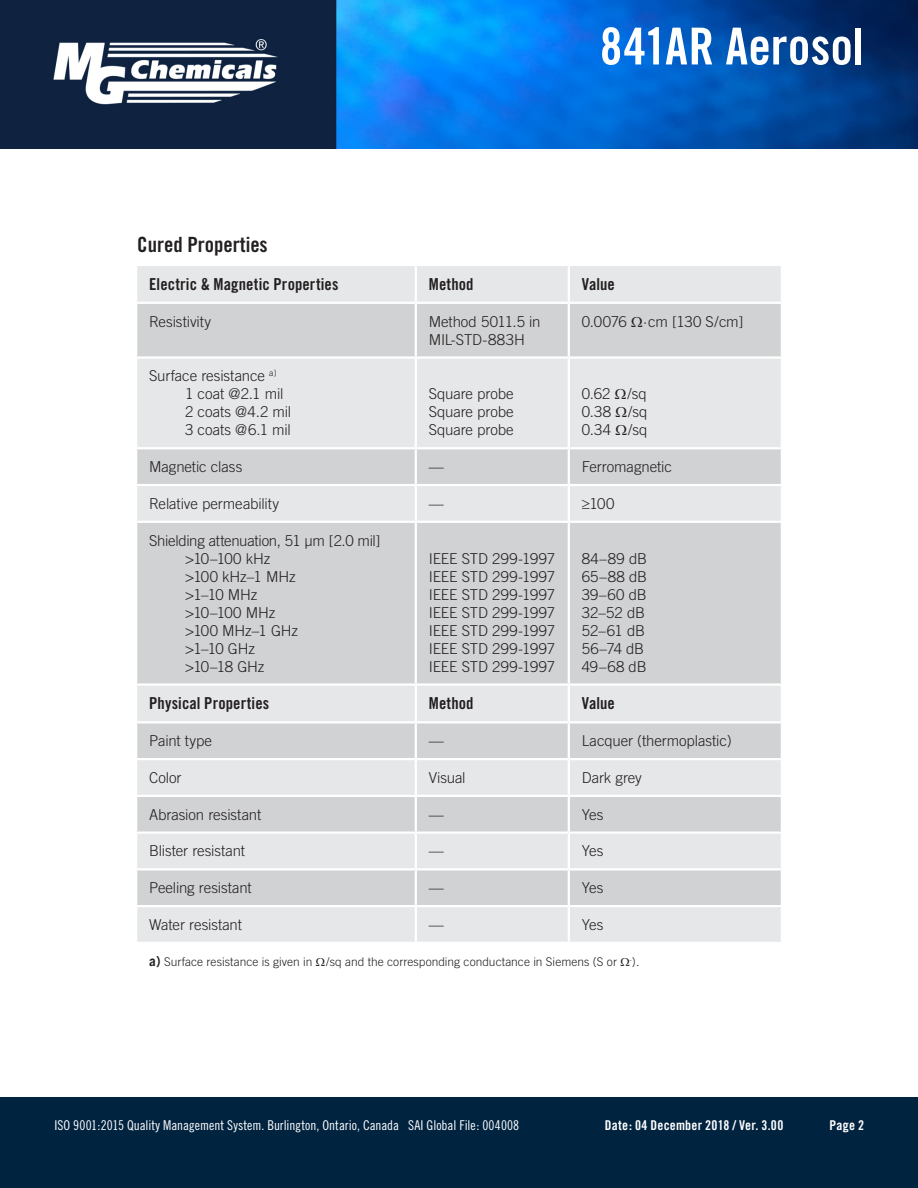
<style>
.page{position:relative;width:918px;height:1188px;background:#fff}
.page>*{position:absolute;margin:0;border:0;box-sizing:border-box;transform-origin:0 0}
.t1{font:51px "Trade Gothic Bold Cond Twenty";color:#fff}
.Heading_1{font:21px "Trade Gothic Bold Cond Twenty";color:#231f20}
.Table_Heading{font:16.5px "Trade Gothic Bold Cond Twenty";letter-spacing:.01em;color:#231f20}
.Table_Text{font:300 15px/18px "Trade Gothic";letter-spacing:-.01em;color:#231f20}
.t2{font:13.5px "Trade Gothic Cond Eighteen";color:#fff}
.t3{font:13.5px "Trade Gothic Bold Cond Twenty";letter-spacing:.015em;color:#fff}
.Table_Text_Footer{font:300 12px "Trade Gothic";letter-spacing:.005em;color:#231f20}
.s1{font-weight:700;font-size:13.5px}
</style>
<div class="page">
<img style="left:0;top:0;width:918px;height:149px">
<div style="left:0;top:1097px;width:918px;height:91px;background:#002340"></div>
<div style="left:137px;top:266px;width:644px;height:676px;background:#e6e7e9"></div>
<svg style="left:137px;top:304px;width:644px;height:601px;background:#d9dadc"></svg>
<hr style="left:415px;top:266px;width:2px;height:36px;background:#fff">
<hr style="left:568px;top:266px;width:2px;height:36px;background:#fff">
<hr style="left:135px;top:302px;width:281px;height:2px;background:#fff">
<hr style="left:416px;top:302px;width:153px;height:2px;background:#fff">
<hr style="left:415px;top:304px;width:2px;height:52px;background:#fff">
<hr style="left:569px;top:302px;width:214px;height:2px;background:#fff">
<hr style="left:568px;top:304px;width:2px;height:52px;background:#fff">
<hr style="left:135px;top:356px;width:281px;height:3px;background:#fff">
<hr style="left:416px;top:356px;width:153px;height:3px;background:#fff">
<hr style="left:415px;top:359px;width:2px;height:88px;background:#fff">
<hr style="left:569px;top:356px;width:214px;height:3px;background:#fff">
<hr style="left:568px;top:359px;width:2px;height:88px;background:#fff">
<hr style="left:135px;top:447px;width:281px;height:2px;background:#fff">
<hr style="left:416px;top:447px;width:153px;height:2px;background:#fff">
<hr style="left:415px;top:449px;width:2px;height:35px;background:#fff">
<hr style="left:569px;top:447px;width:214px;height:2px;background:#fff">
<hr style="left:568px;top:449px;width:2px;height:35px;background:#fff">
<hr style="left:135px;top:484px;width:281px;height:2px;background:#fff">
<hr style="left:416px;top:484px;width:153px;height:2px;background:#fff">
<hr style="left:415px;top:486px;width:2px;height:35px;background:#fff">
<hr style="left:569px;top:484px;width:214px;height:2px;background:#fff">
<hr style="left:568px;top:486px;width:2px;height:35px;background:#fff">
<hr style="left:135px;top:521px;width:281px;height:2px;background:#fff">
<hr style="left:416px;top:521px;width:153px;height:2px;background:#fff">
<hr style="left:415px;top:523px;width:2px;height:160px;background:#fff">
<hr style="left:569px;top:521px;width:214px;height:2px;background:#fff">
<hr style="left:568px;top:523px;width:2px;height:160px;background:#fff">
<hr style="left:135px;top:683px;width:281px;height:3px;background:#fff">
<hr style="left:416px;top:683px;width:153px;height:3px;background:#fff">
<hr style="left:415px;top:686px;width:2px;height:35px;background:#fff">
<hr style="left:569px;top:683px;width:214px;height:3px;background:#fff">
<hr style="left:568px;top:686px;width:2px;height:35px;background:#fff">
<hr style="left:135px;top:721px;width:281px;height:2px;background:#fff">
<hr style="left:416px;top:721px;width:153px;height:2px;background:#fff">
<hr style="left:415px;top:723px;width:2px;height:35px;background:#fff">
<hr style="left:569px;top:721px;width:214px;height:2px;background:#fff">
<hr style="left:568px;top:723px;width:2px;height:35px;background:#fff">
<hr style="left:135px;top:758px;width:281px;height:2px;background:#fff">
<hr style="left:416px;top:758px;width:153px;height:2px;background:#fff">
<hr style="left:415px;top:760px;width:2px;height:35px;background:#fff">
<hr style="left:569px;top:758px;width:214px;height:2px;background:#fff">
<hr style="left:568px;top:760px;width:2px;height:35px;background:#fff">
<hr style="left:135px;top:795px;width:281px;height:2px;background:#fff">
<hr style="left:416px;top:795px;width:153px;height:2px;background:#fff">
<hr style="left:415px;top:797px;width:2px;height:34px;background:#fff">
<hr style="left:569px;top:795px;width:214px;height:2px;background:#fff">
<hr style="left:568px;top:797px;width:2px;height:34px;background:#fff">
<hr style="left:135px;top:831px;width:281px;height:3px;background:#fff">
<hr style="left:416px;top:831px;width:153px;height:3px;background:#fff">
<hr style="left:415px;top:834px;width:2px;height:34px;background:#fff">
<hr style="left:569px;top:831px;width:214px;height:3px;background:#fff">
<hr style="left:568px;top:834px;width:2px;height:34px;background:#fff">
<hr style="left:135px;top:868px;width:281px;height:2px;background:#fff">
<hr style="left:416px;top:868px;width:153px;height:2px;background:#fff">
<hr style="left:415px;top:870px;width:2px;height:35px;background:#fff">
<hr style="left:569px;top:868px;width:214px;height:2px;background:#fff">
<hr style="left:568px;top:870px;width:2px;height:35px;background:#fff">
<hr style="left:135px;top:905px;width:281px;height:2px;background:#fff">
<hr style="left:416px;top:905px;width:153px;height:2px;background:#fff">
<hr style="left:415px;top:907px;width:2px;height:35px;background:#fff">
<hr style="left:569px;top:905px;width:214px;height:2px;background:#fff">
<hr style="left:568px;top:907px;width:2px;height:35px;background:#fff">
<svg style="left:631px;top:316px;width:11px;height:11px"></svg>
<svg style="left:615px;top:389px;width:11px;height:10px"></svg>
<svg style="left:616px;top:407px;width:11px;height:10px"></svg>
<svg style="left:616px;top:425px;width:11px;height:10px"></svg>
<h1 class="t1" style="left:600px;top:15px;width:266px">841AR Aerosol</h1>
<p class="Heading_1" style="left:137px;top:232px;width:132px">Cured Properties</p>
<p class="Table_Heading" style="left:149px;top:274px;width:191px">Electric &amp; Magnetic Properties</p>
<p class="Table_Heading" style="left:429px;top:274px;width:46px">Method</p>
<p class="Table_Heading" style="left:582px;top:274px;width:35px">Value</p>
<p class="Table_Text" style="left:149px;top:312px;width:64px">Resistivity</p>
<p class="Table_Text" style="left:429px;top:312px;width:113px">Method 5011.5 in<br>MIL-STD-883H</p>
<p class="Table_Text" style="left:582px;top:312px;width:163px">0.0076 ·cm [130 S/cm]</p>
<p class="Table_Text" style="left:149px;top:367px;width:129px">Surface resistance <sup>a)</sup></p>
<p class="Table_Text" style="left:185px;top:385px;width:100px">1 coat @2.1 mil</p>
<p class="Table_Text" style="left:185px;top:403px;width:108px">2 coats @4.2 mil</p>
<p class="Table_Text" style="left:185px;top:421px;width:107px">3 coats @6.1 mil</p>
<p class="Table_Text" style="left:429px;top:385px;width:86px">Square probe</p>
<p class="Table_Text" style="left:429px;top:403px;width:86px">Square probe</p>
<p class="Table_Text" style="left:429px;top:421px;width:86px">Square probe</p>
<p class="Table_Text" style="left:582px;top:385px;width:67px">0.62 /sq</p>
<p class="Table_Text" style="left:582px;top:403px;width:67px">0.38 /sq</p>
<p class="Table_Text" style="left:582px;top:421px;width:67px">0.34 /sq</p>
<p class="Table_Text" style="left:149px;top:458px;width:95px">Magnetic class</p>
<p class="Table_Text" style="left:429px;top:458px;width:16px">—</p>
<p class="Table_Text" style="left:582px;top:458px;width:92px">Ferromagnetic</p>
<p class="Table_Text" style="left:149px;top:494px;width:132px">Relative permeability</p>
<p class="Table_Text" style="left:429px;top:494px;width:16px">—</p>
<p class="Table_Text" style="left:582px;top:494px;width:34px">≥100</p>
<p class="Table_Text" style="left:149px;top:531px;width:233px">Shielding attenuation, 51 µm [2.0 mil]</p>
<p class="Table_Text" style="left:185px;top:549px;width:87px">&gt;10–100 kHz</p>
<p class="Table_Text" style="left:185px;top:567px;width:112px">&gt;100 kHz–1 MHz</p>
<p class="Table_Text" style="left:185px;top:585px;width:74px">&gt;1–10 MHz</p>
<p class="Table_Text" style="left:185px;top:603px;width:92px">&gt;10–100 MHz</p>
<p class="Table_Text" style="left:185px;top:621px;width:115px">&gt;100 MHz–1 GHz</p>
<p class="Table_Text" style="left:185px;top:639px;width:72px">&gt;1–10 GHz</p>
<p class="Table_Text" style="left:185px;top:657px;width:81px">&gt;10–18 GHz</p>
<p class="Table_Text" style="left:429px;top:549px;width:128px">IEEE STD 299-1997</p>
<p class="Table_Text" style="left:429px;top:567px;width:128px">IEEE STD 299-1997</p>
<p class="Table_Text" style="left:429px;top:585px;width:128px">IEEE STD 299-1997</p>
<p class="Table_Text" style="left:429px;top:603px;width:128px">IEEE STD 299-1997</p>
<p class="Table_Text" style="left:429px;top:621px;width:128px">IEEE STD 299-1997</p>
<p class="Table_Text" style="left:429px;top:639px;width:128px">IEEE STD 299-1997</p>
<p class="Table_Text" style="left:429px;top:657px;width:128px">IEEE STD 299-1997</p>
<p class="Table_Text" style="left:582px;top:549px;width:67px">84–89 dB</p>
<p class="Table_Text" style="left:582px;top:567px;width:67px">65–88 dB</p>
<p class="Table_Text" style="left:582px;top:585px;width:67px">39–60 dB</p>
<p class="Table_Text" style="left:582px;top:603px;width:65px">32–52 dB</p>
<p class="Table_Text" style="left:582px;top:621px;width:65px">52–61 dB</p>
<p class="Table_Text" style="left:582px;top:639px;width:64px">56–74 dB</p>
<p class="Table_Text" style="left:582px;top:657px;width:66px">49–68 dB</p>
<p class="Table_Heading" style="left:149px;top:694px;width:122px">Physical Properties</p>
<p class="Table_Heading" style="left:429px;top:694px;width:46px">Method</p>
<p class="Table_Heading" style="left:582px;top:694px;width:35px">Value</p>
<p class="Table_Text" style="left:149px;top:732px;width:64px">Paint type</p>
<p class="Table_Text" style="left:429px;top:732px;width:16px">—</p>
<p class="Table_Text" style="left:582px;top:732px;width:152px">Lacquer (thermoplastic)</p>
<p class="Table_Text" style="left:149px;top:768px;width:34px">Color</p>
<p class="Table_Text" style="left:429px;top:768px;width:38px">Visual</p>
<p class="Table_Text" style="left:582px;top:768px;width:62px">Dark grey</p>
<p class="Table_Text" style="left:149px;top:805px;width:114px">Abrasion resistant</p>
<p class="Table_Text" style="left:429px;top:805px;width:16px">—</p>
<p class="Table_Text" style="left:582px;top:805px;width:23px">Yes</p>
<p class="Table_Text" style="left:149px;top:842px;width:98px">Blister resistant</p>
<p class="Table_Text" style="left:429px;top:842px;width:16px">—</p>
<p class="Table_Text" style="left:582px;top:842px;width:23px">Yes</p>
<p class="Table_Text" style="left:149px;top:879px;width:104px">Peeling resistant</p>
<p class="Table_Text" style="left:429px;top:879px;width:16px">—</p>
<p class="Table_Text" style="left:582px;top:879px;width:23px">Yes</p>
<p class="Table_Text" style="left:149px;top:915px;width:94px">Water resistant</p>
<p class="Table_Text" style="left:429px;top:915px;width:16px">—</p>
<p class="Table_Text" style="left:582px;top:915px;width:23px">Yes</p>
<p class="Table_Text_Footer" style="left:149px;top:954px;width:492px"><span class="s1">a)</span> Surface resistance is given in /sq and the corresponding conductance in Siemens (S or <sup>-</sup>).</p>
<p class="t2" style="left:54px;top:1117px;width:466px">ISO 9001:2015 Quality Management System. Burlington, Ontario, Canada SAI Global File: 004008</p>
<p class="t3" style="left:605px;top:1117px;width:180px">Date: 04 December 2018 / Ver. 3.00</p>
<p class="t3" style="left:829px;top:1117px;width:36px">Page 2</p>
</div>
